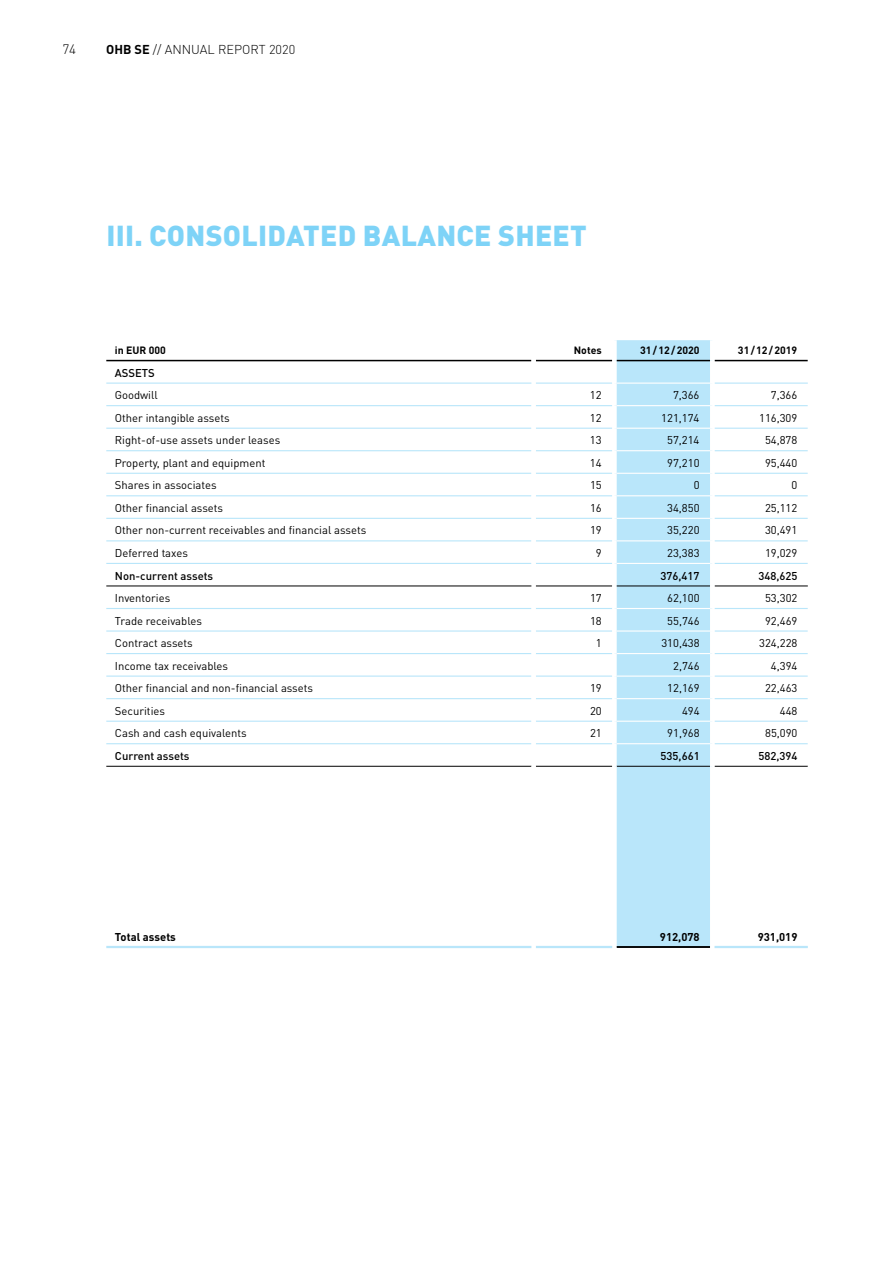
<style>
.page{position:relative;width:893px;height:1263px;background:#fff}
.page>*{position:absolute;margin:0;border:0;box-sizing:border-box;transform-origin:0 0}
.t1{font:900 28.5px "DIN Pro";letter-spacing:.01em;color:#7ed3f7}
.t2{font:300 13.5px "DIN Pro";color:#000}
.t3{font:300 12.75px "DIN Pro";color:#000}
.t4{font:11.25px "DIN Pro";color:#000}
.t5{font:500 11.25px "DIN Pro";color:#000}
.t6{font:700 11.25px "DIN Pro";color:#000}
.t7{font:700 10.5px "DIN Pro";color:#000}
.s1{font-weight:700}
</style>
<div class="page">
<div style="left:617px;top:340px;width:93px;height:606px;background:#b9e6fa"></div>
<hr style="left:536px;top:428px;width:76px;height:1px;background:#b9e6fa">
<hr style="left:714px;top:428px;width:94px;height:1px;background:#b9e6fa">
<hr style="left:536px;top:450px;width:76px;height:1px;background:#b9e6fa">
<hr style="left:714px;top:450px;width:94px;height:1px;background:#b9e6fa">
<hr style="left:536px;top:721px;width:76px;height:1px;background:#b9e6fa">
<hr style="left:714px;top:721px;width:94px;height:1px;background:#b9e6fa">
<hr style="left:536px;top:743px;width:76px;height:1px;background:#b9e6fa">
<hr style="left:714px;top:743px;width:94px;height:1px;background:#b9e6fa">
<hr style="left:714px;top:405px;width:94px;height:1px;background:#b9e6fa">
<hr style="left:617px;top:428px;width:93px;height:1px;background:#fff">
<hr style="left:617px;top:450px;width:93px;height:1px;background:#fff">
<hr style="left:617px;top:743px;width:93px;height:1px;background:#fff">
<hr style="left:106px;top:428px;width:425px;height:1px;background:#b9e6fa">
<hr style="left:106px;top:450px;width:425px;height:1px;background:#b9e6fa">
<hr style="left:106px;top:721px;width:425px;height:1px;background:#b9e6fa">
<hr style="left:106px;top:743px;width:425px;height:1px;background:#b9e6fa">
<hr style="left:106px;top:405px;width:425px;height:1px;background:#b9e6fa">
<hr style="left:106px;top:360px;width:425px;height:1px;background:#000">
<hr style="left:536px;top:360px;width:76px;height:1px;background:#000">
<hr style="left:714px;top:360px;width:94px;height:1px;background:#000">
<hr style="left:106px;top:473px;width:425px;height:1px;background:#b9e6fa">
<hr style="left:536px;top:473px;width:76px;height:1px;background:#b9e6fa">
<hr style="left:714px;top:473px;width:94px;height:1px;background:#b9e6fa">
<hr style="left:106px;top:495px;width:425px;height:1px;background:#b9e6fa">
<hr style="left:536px;top:495px;width:76px;height:1px;background:#b9e6fa">
<hr style="left:714px;top:495px;width:94px;height:1px;background:#b9e6fa">
<hr style="left:106px;top:518px;width:425px;height:1px;background:#b9e6fa">
<hr style="left:536px;top:518px;width:76px;height:1px;background:#b9e6fa">
<hr style="left:714px;top:518px;width:94px;height:1px;background:#b9e6fa">
<hr style="left:106px;top:540px;width:425px;height:1px;background:#b9e6fa">
<hr style="left:536px;top:540px;width:76px;height:1px;background:#b9e6fa">
<hr style="left:714px;top:540px;width:94px;height:1px;background:#b9e6fa">
<hr style="left:106px;top:563px;width:425px;height:1px;background:#b9e6fa">
<hr style="left:536px;top:563px;width:76px;height:1px;background:#b9e6fa">
<hr style="left:714px;top:563px;width:94px;height:1px;background:#b9e6fa">
<hr style="left:106px;top:608px;width:425px;height:1px;background:#b9e6fa">
<hr style="left:536px;top:608px;width:76px;height:1px;background:#b9e6fa">
<hr style="left:714px;top:608px;width:94px;height:1px;background:#b9e6fa">
<hr style="left:106px;top:630px;width:425px;height:2px;background:#b9e6fa">
<hr style="left:536px;top:630px;width:76px;height:2px;background:#b9e6fa">
<hr style="left:714px;top:630px;width:94px;height:2px;background:#b9e6fa">
<hr style="left:106px;top:653px;width:425px;height:1px;background:#b9e6fa">
<hr style="left:536px;top:653px;width:76px;height:1px;background:#b9e6fa">
<hr style="left:714px;top:653px;width:94px;height:1px;background:#b9e6fa">
<hr style="left:106px;top:675px;width:425px;height:2px;background:#b9e6fa">
<hr style="left:536px;top:675px;width:76px;height:2px;background:#b9e6fa">
<hr style="left:714px;top:675px;width:94px;height:2px;background:#b9e6fa">
<hr style="left:106px;top:698px;width:425px;height:1px;background:#b9e6fa">
<hr style="left:536px;top:698px;width:76px;height:1px;background:#b9e6fa">
<hr style="left:714px;top:698px;width:94px;height:1px;background:#b9e6fa">
<hr style="left:617px;top:473px;width:93px;height:1px;background:#fff">
<hr style="left:617px;top:495px;width:93px;height:1px;background:#fff">
<hr style="left:617px;top:518px;width:93px;height:1px;background:#fff">
<hr style="left:617px;top:540px;width:93px;height:1px;background:#fff">
<hr style="left:617px;top:608px;width:93px;height:1px;background:#fff">
<hr style="left:617px;top:630px;width:93px;height:2px;background:#fff">
<hr style="left:536px;top:405px;width:76px;height:1px;background:#b9e6fa">
<hr style="left:617px;top:405px;width:93px;height:1px;background:#fff">
<hr style="left:106px;top:383px;width:425px;height:1px;background:#b9e6fa">
<hr style="left:536px;top:383px;width:76px;height:1px;background:#b9e6fa">
<hr style="left:714px;top:383px;width:94px;height:1px;background:#b9e6fa">
<hr style="left:617px;top:383px;width:93px;height:1px;background:#fff">
<hr style="left:106px;top:586px;width:425px;height:1px;background:#000">
<hr style="left:536px;top:586px;width:76px;height:1px;background:#000">
<hr style="left:714px;top:586px;width:94px;height:1px;background:#000">
<hr style="left:106px;top:766px;width:425px;height:1px;background:#000">
<hr style="left:536px;top:766px;width:76px;height:1px;background:#000">
<hr style="left:714px;top:766px;width:94px;height:1px;background:#000">
<hr style="left:617px;top:721px;width:93px;height:1px;background:#fff">
<hr style="left:617px;top:698px;width:93px;height:1px;background:#fff">
<hr style="left:617px;top:653px;width:93px;height:1px;background:#fff">
<hr style="left:617px;top:675px;width:93px;height:2px;background:#fff">
<hr style="left:617px;top:360px;width:93px;height:1px;background:#000">
<hr style="left:617px;top:766px;width:93px;height:1px;background:#000">
<hr style="left:617px;top:563px;width:93px;height:1px;background:#fff">
<hr style="left:617px;top:586px;width:93px;height:1px;background:#000">
<hr style="left:106px;top:946px;width:425px;height:2px;background:#b9e6fa">
<hr style="left:536px;top:946px;width:76px;height:2px;background:#b9e6fa">
<hr style="left:714px;top:946px;width:94px;height:2px;background:#b9e6fa">
<hr style="left:617px;top:946px;width:93px;height:2px;background:#000">
<p class="t2" style="left:62px;top:40px;width:15px">74</p>
<p class="t3" style="left:106px;top:41px;width:190px"><span class="s1">OHB SE</span> // ANNUAL REPORT 2020</p>
<h1 class="t1" style="left:106px;top:216px;width:482px">III. CONSOLIDATED BALANCE SHEET</h1>
<p class="t7" style="left:115px;top:343px;width:53px">in EUR 000</p>
<p class="t7" style="left:574px;top:343px;width:29px">Notes</p>
<p class="t7" style="left:640px;top:343px;width:61px">31/12/2020</p>
<p class="t7" style="left:738px;top:343px;width:61px">31/12/2019</p>
<p class="t5" style="left:115px;top:365px;width:41px">ASSETS</p>
<p class="t4" style="left:115px;top:388px;width:45px">Goodwill</p>
<p class="t4" style="left:590px;top:388px;width:13px">12</p>
<p class="t4" style="left:673px;top:388px;width:28px">7,366</p>
<p class="t4" style="left:771px;top:388px;width:28px">7,366</p>
<p class="t4" style="left:115px;top:410px;width:117px">Other intangible assets</p>
<p class="t4" style="left:590px;top:410px;width:13px">12</p>
<p class="t4" style="left:661px;top:410px;width:40px">121,174</p>
<p class="t4" style="left:759px;top:410px;width:40px">116,309</p>
<p class="t4" style="left:115px;top:433px;width:167px">Right-of-use assets under leases</p>
<p class="t4" style="left:590px;top:433px;width:13px">13</p>
<p class="t4" style="left:667px;top:433px;width:34px">57,214</p>
<p class="t4" style="left:765px;top:433px;width:34px">54,878</p>
<p class="t4" style="left:115px;top:455px;width:152px">Property, plant and equipment</p>
<p class="t4" style="left:590px;top:455px;width:13px">14</p>
<p class="t4" style="left:667px;top:455px;width:34px">97,210</p>
<p class="t4" style="left:765px;top:455px;width:34px">95,440</p>
<p class="t4" style="left:115px;top:478px;width:103px">Shares in associates</p>
<p class="t4" style="left:590px;top:478px;width:13px">15</p>
<p class="t4" style="left:694px;top:478px;width:7px">0</p>
<p class="t4" style="left:791px;top:478px;width:7px">0</p>
<p class="t4" style="left:115px;top:500px;width:110px">Other financial assets</p>
<p class="t4" style="left:590px;top:500px;width:13px">16</p>
<p class="t4" style="left:667px;top:500px;width:34px">34,850</p>
<p class="t4" style="left:765px;top:500px;width:34px">25,112</p>
<p class="t4" style="left:115px;top:523px;width:253px">Other non-current receivables and financial assets</p>
<p class="t4" style="left:590px;top:523px;width:13px">19</p>
<p class="t4" style="left:667px;top:523px;width:34px">35,220</p>
<p class="t4" style="left:765px;top:523px;width:34px">30,491</p>
<p class="t4" style="left:115px;top:545px;width:75px">Deferred taxes</p>
<p class="t4" style="left:596px;top:545px;width:7px">9</p>
<p class="t4" style="left:667px;top:545px;width:34px">23,383</p>
<p class="t4" style="left:765px;top:545px;width:34px">19,029</p>
<p class="t5" style="left:115px;top:568px;width:100px">Non-current assets</p>
<p class="t5" style="left:660px;top:568px;width:41px">376,417</p>
<p class="t5" style="left:758px;top:568px;width:41px">348,625</p>
<p class="t4" style="left:115px;top:590px;width:57px">Inventories</p>
<p class="t4" style="left:590px;top:590px;width:13px">17</p>
<p class="t4" style="left:667px;top:590px;width:34px">62,100</p>
<p class="t4" style="left:765px;top:590px;width:34px">53,302</p>
<p class="t4" style="left:115px;top:613px;width:89px">Trade receivables</p>
<p class="t4" style="left:590px;top:613px;width:13px">18</p>
<p class="t4" style="left:667px;top:613px;width:34px">55,746</p>
<p class="t4" style="left:765px;top:613px;width:34px">92,469</p>
<p class="t4" style="left:115px;top:635px;width:79px">Contract assets</p>
<p class="t4" style="left:596px;top:635px;width:7px">1</p>
<p class="t4" style="left:661px;top:635px;width:40px">310,438</p>
<p class="t4" style="left:759px;top:635px;width:40px">324,228</p>
<p class="t4" style="left:115px;top:658px;width:115px">Income tax receivables</p>
<p class="t4" style="left:673px;top:658px;width:28px">2,746</p>
<p class="t4" style="left:771px;top:658px;width:28px">4,394</p>
<p class="t4" style="left:115px;top:680px;width:200px">Other financial and non-financial assets</p>
<p class="t4" style="left:590px;top:680px;width:13px">19</p>
<p class="t4" style="left:667px;top:680px;width:34px">12,169</p>
<p class="t4" style="left:765px;top:680px;width:34px">22,463</p>
<p class="t4" style="left:115px;top:703px;width:52px">Securities</p>
<p class="t4" style="left:590px;top:703px;width:13px">20</p>
<p class="t4" style="left:682px;top:703px;width:19px">494</p>
<p class="t4" style="left:780px;top:703px;width:19px">448</p>
<p class="t4" style="left:115px;top:726px;width:133px">Cash and cash equivalents</p>
<p class="t4" style="left:590px;top:726px;width:13px">21</p>
<p class="t4" style="left:667px;top:726px;width:34px">91,968</p>
<p class="t4" style="left:765px;top:726px;width:34px">85,090</p>
<p class="t5" style="left:115px;top:748px;width:76px">Current assets</p>
<p class="t5" style="left:661px;top:748px;width:41px">535,661</p>
<p class="t5" style="left:758px;top:748px;width:41px">582,394</p>
<p class="t6" style="left:115px;top:929px;width:62px">Total assets</p>
<p class="t6" style="left:660px;top:929px;width:41px">912,078</p>
<p class="t6" style="left:758px;top:929px;width:41px">931,019</p>
</div>
